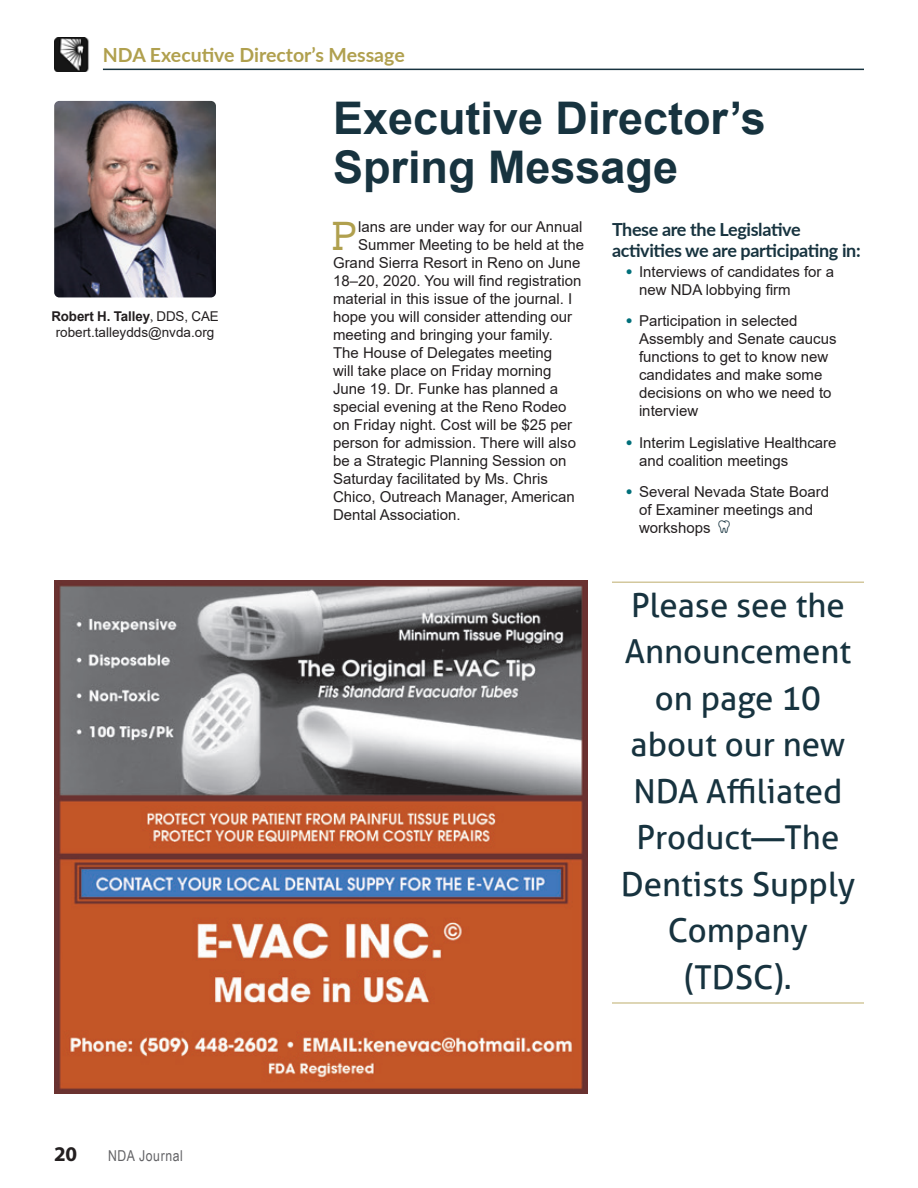
<style>
.page{position:relative;width:918px;height:1188px;background:#fff}
.page>*{position:absolute;margin:0;border:0;box-sizing:border-box;transform-origin:0 0}
.t1{font:700 45px/49.5px "Arial";color:#17333f}
.Body_Drop_Cap{font:40.95px "Slabo 13 px";color:#b0a04e}
.Body_Left_Align{font:33px/46.5px "Aller";color:#17333f;text-align:center}
.t2{font:700 21px "Myriad Pro";color:#231f20}
.t3{font:700 19.5px "Lato";color:#b0a04e}
.Subhead_A{font:700 18px/21.6px "Lato";letter-spacing:-.02em;color:#17333f}
.Body_Drop_Cap-2{font:15px/18px "Arial";color:#231f20}
.t4{font:15px "Arial Narrow";letter-spacing:.04em;color:#636366}
.t5{font:13.5px "Arial";color:#231f20}
.t6{font:700 13.5px "Arial";letter-spacing:-.01em;color:#231f20}
.s1{font-family:"Minion Pro";font-weight:400}
.s2{font-weight:400}
.s3{font-weight:900;color:#006f7a}
.s4{font-family:"The Dentist";font-size:18px;color:#17333f}
</style>
<div class="page">
<hr style="left:103px;top:69px;width:761px;height:1px;background:#17333f">
<img style="left:54px;top:38px;width:35px;height:34px">
<img style="left:54px;top:101px;width:162px;height:196px">
<img style="left:54px;top:580px;width:533px;height:513px">
<hr style="left:612px;top:581px;width:252px;height:2px;background:#d3c89d">
<hr style="left:612px;top:1002px;width:252px;height:2px;background:#d3c89d">
<p class="t3" style="left:103px;top:40px;width:303px">NDA Executive Director’s Message</p>
<p class="t6" style="left:51px;top:307px;width:169px">Robert H. Talley<span class="s1">,</span> <span class="s2">DDS, CAE</span></p>
<p class="t5" style="left:56px;top:323px;width:160px">robert.talleydds@nvda.org</p>
<h3 class="t2" style="left:54px;top:1140px;width:25px">20</h3>
<p class="t4" style="left:108px;top:1145px;width:77px">NDA Journal</p>
<p class="t1" style="left:333px;top:94px;width:434px">Executive Director’s<br>Spring Message</p>
<p class="Body_Drop_Cap" style="left:333px;top:211px;width:27px">P</p>
<p class="Body_Drop_Cap-2" style="left:358px;top:218px;width:226px">lans are under way for our Annual</p>
<p class="Subhead_A" style="left:612px;top:218px;width:250px">These are the Legislative activities we are participating in:</p>
<p class="Body_Drop_Cap-2" style="left:639px;top:262px;width:197px;text-indent:-14px"><span class="s3">•</span> Interviews of candidates for a new NDA lobbying firm</p>
<p class="Body_Drop_Cap-2" style="left:639px;top:312px;width:199px;text-indent:-14px"><span class="s3">•</span> Participation in selected<br>Assembly and Senate caucus functions to get to know new candidates and make some decisions on who we need to interview</p>
<p class="Body_Drop_Cap-2" style="left:639px;top:433px;width:199px;text-indent:-14px"><span class="s3">•</span> Interim Legislative Healthcare and coalition meetings</p>
<p class="Body_Drop_Cap-2" style="left:639px;top:483px;width:192px;text-indent:-14px"><span class="s3">•</span> Several Nevada State Board of Examiner meetings and workshops <span class="s4">0</span></p>
<p class="Body_Drop_Cap-2" style="left:358px;top:236px;width:227px">Summer Meeting to be held at the</p>
<p class="Body_Drop_Cap-2" style="left:333px;top:254px;width:249px">Grand Sierra Resort in Reno on June</p>
<p class="Body_Drop_Cap-2" style="left:333px;top:272px;width:250px">18–20, 2020. You will find registration</p>
<p class="Body_Drop_Cap-2" style="left:333px;top:290px;width:241px">material in this issue of the journal. I</p>
<p class="Body_Drop_Cap-2" style="left:333px;top:308px;width:241px">hope you will consider attending our</p>
<p class="Body_Drop_Cap-2" style="left:333px;top:326px;width:221px">meeting and bringing your family.</p>
<p class="Body_Drop_Cap-2" style="left:333px;top:344px;width:221px">The House of Delegates meeting</p>
<p class="Body_Drop_Cap-2" style="left:333px;top:362px;width:220px">will take place on Friday morning</p>
<p class="Body_Drop_Cap-2" style="left:333px;top:380px;width:227px">June 19. Dr. Funke has planned a</p>
<p class="Body_Drop_Cap-2" style="left:333px;top:398px;width:235px">special evening at the Reno Rodeo</p>
<p class="Body_Drop_Cap-2" style="left:333px;top:416px;width:241px">on Friday night. Cost will be $25 per</p>
<p class="Body_Drop_Cap-2" style="left:333px;top:434px;width:245px">person for admission. There will also</p>
<p class="Body_Drop_Cap-2" style="left:333px;top:452px;width:235px">be a Strategic Planning Session on</p>
<p class="Body_Drop_Cap-2" style="left:333px;top:470px;width:217px">Saturday facilitated by Ms. Chris</p>
<p class="Body_Drop_Cap-2" style="left:333px;top:488px;width:243px">Chico, Outreach Manager, American</p>
<p class="Body_Drop_Cap-2" style="left:333px;top:506px;width:129px">Dental Association.</p>
<p class="Body_Left_Align" style="left:621px;top:582px;width:236px">Please see the<br>Announcement on page 10 about our new<br>NDA Affiliated<br>Product—The<br>Dentists Supply<br>Company (TDSC).</p>
</div>
